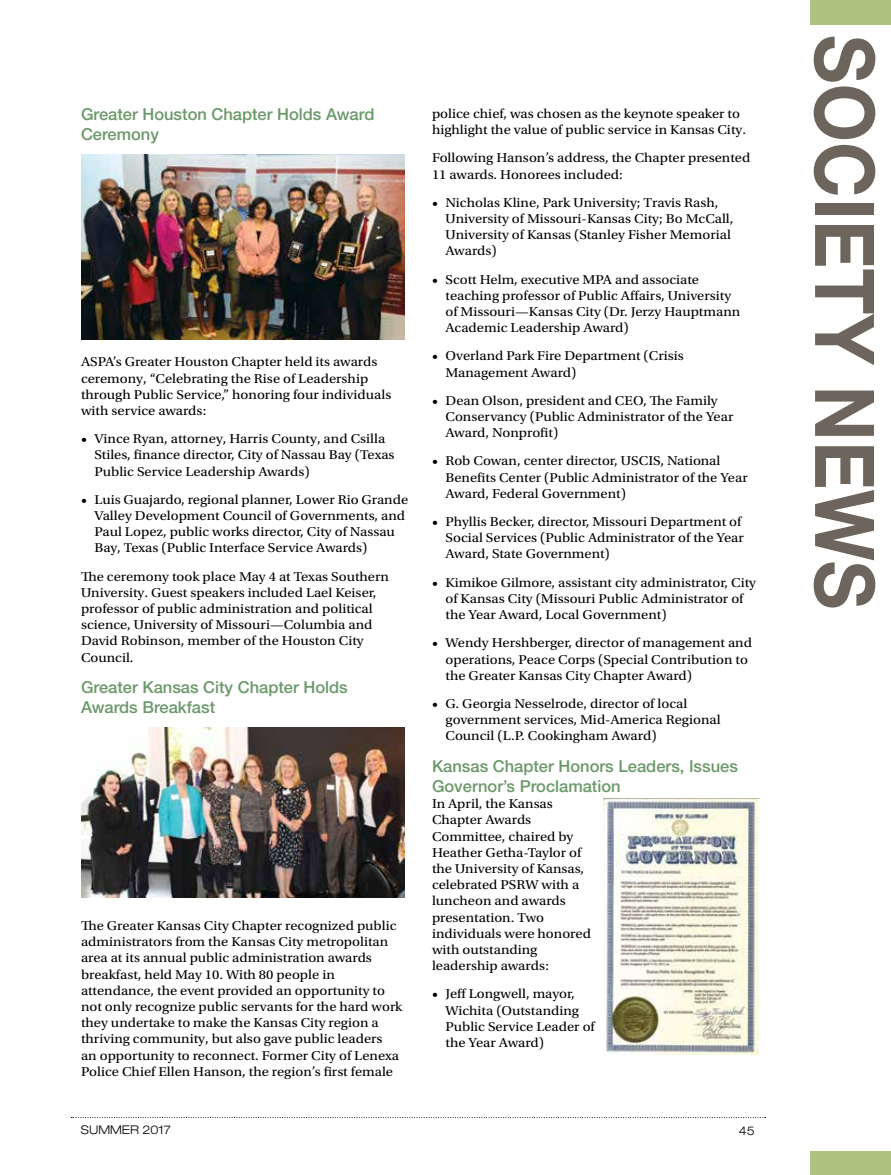
<style>
.page{position:relative;width:891px;height:1175px;background:#fff}
.page>*{position:absolute;margin:0;border:0;box-sizing:border-box;transform-origin:0 0}
.t1{font:700 82.5px "Helvetica Neue LT Std";color:#6d655c;scale:.91 1}
.t2{font:500 16.5px/19.8px "Helvetica Neue LT Std";color:#6b996a}
.t3{font:13.5px/16.2px "Utopia Std";color:#000;scale:1.08 1}
.t4{font:300 expanded 12px "Helvetica Neue LT Std";color:#000}
</style>
<div class="page">
<div style="left:810px;top:0;width:81px;height:24px;background:#abc37f"></div>
<div style="left:810px;top:1150px;width:81px;height:24px;background:#abc37f"></div>
<svg style="left:71px;top:1117px;width:695px;height:1px"></svg>
<img style="left:604px;top:799px;width:155px;height:255px">
<img style="left:81px;top:154px;width:324px;height:186px">
<img style="left:81px;top:728px;width:324px;height:169px">
<p class="t2" style="left:81px;top:104px;width:295px">Greater Houston Chapter Holds Award<br>Ceremony</p>
<p class="t3" style="left:81px;top:354px;width:289px">ASPA’s Greater Houston Chapter held its awards ceremony, “Celebrating the Rise of Leadership through Public Service,” honoring four individuals with service awards:</p>
<p class="t3" style="left:95px;top:431px;width:279px;text-indent:-14px">• Vince Ryan, attorney, Harris County, and Csilla<br>Stiles, finance director, City of Nassau Bay (Texas<br>Public Service Leadership Awards)</p>
<p class="t3" style="left:95px;top:491px;width:292px;text-indent:-14px">• Luis Guajardo, regional planner, Lower Rio Grande Valley Development Council of Governments, and Paul Lopez, public works director, City of Nassau Bay, Texas (Public Interface Service Awards)</p>
<p class="t3" style="left:81px;top:568px;width:287px">The ceremony took place May 4 at Texas Southern University. Guest speakers included Lael Keiser, professor of public administration and political science, University of Missouri—Columbia and David Robinson, member of the Houston City Council.</p>
<p class="t2" style="left:81px;top:677px;width:268px">Greater Kansas City Chapter Holds<br>Awards Breakfast</p>
<p class="t3" style="left:81px;top:917px;width:299px">The Greater Kansas City Chapter recognized public administrators from the Kansas City metropolitan area at its annual public administration awards breakfast, held May 10. With 80 people in attendance, the event provided an opportunity to not only recognize public servants for the hard work they undertake to make the Kansas City region a thriving community, but also gave public leaders<br>an opportunity to reconnect. Former City of Lenexa Police Chief Ellen Hanson, the region’s first female</p>
<p class="t3" style="left:432px;top:106px;width:292px">police chief, was chosen as the keynote speaker to highlight the value of public service in Kansas City.</p>
<p class="t3" style="left:432px;top:150px;width:296px">Following Hanson’s address, the Chapter presented<br>11 awards. Honorees included:</p>
<p class="t3" style="left:446px;top:194px;width:268px;text-indent:-14px">• Nicholas Kline, Park University; Travis Rash, University of Missouri-Kansas City; Bo McCall, University of Kansas (Stanley Fisher Memorial Awards)</p>
<p class="t3" style="left:446px;top:271px;width:274px;text-indent:-14px">• Scott Helm, executive MPA and associate teaching professor of Public Affairs, University of Missouri—Kansas City (Dr. Jerzy Hauptmann Academic Leadership Award)</p>
<p class="t3" style="left:446px;top:348px;width:222px;text-indent:-14px">• Overland Park Fire Department (Crisis<br>Management Award)</p>
<p class="t3" style="left:446px;top:392px;width:268px;text-indent:-14px">• Dean Olson, president and CEO, The Family<br>Conservancy (Public Administrator of the Year<br>Award, Nonprofit)</p>
<p class="t3" style="left:446px;top:453px;width:281px;text-indent:-14px">• Rob Cowan, center director, USCIS, National<br>Benefits Center (Public Administrator of the Year<br>Award, Federal Government)</p>
<p class="t3" style="left:446px;top:514px;width:278px;text-indent:-14px">• Phyllis Becker, director, Missouri Department of<br>Social Services (Public Administrator of the Year<br>Award, State Government)</p>
<p class="t3" style="left:446px;top:574px;width:289px;text-indent:-14px">• Kimikoe Gilmore, assistant city administrator, City of Kansas City (Missouri Public Administrator of the Year Award, Local Government)</p>
<p class="t3" style="left:446px;top:635px;width:285px;text-indent:-14px">• Wendy Hershberger, director of management and operations, Peace Corps (Special Contribution to the Greater Kansas City Chapter Award)</p>
<p class="t3" style="left:446px;top:695px;width:256px;text-indent:-14px">• G. Georgia Nesselrode, director of local government services, Mid-America Regional<br>Council (L.P. Cookingham Award)</p>
<p class="t2" style="left:432px;top:756px;width:307px">Kansas Chapter Honors Leaders, Issues<br>Governor’s Proclamation</p>
<p class="t3" style="left:432px;top:796px;width:149px">In April, the Kansas<br>Chapter Awards<br>Committee, chaired by<br>Heather Getha-Taylor of the University of Kansas, celebrated PSRW with a luncheon and awards presentation. Two individuals were honored with outstanding leadership awards:</p>
<p class="t3" style="left:446px;top:986px;width:140px;text-indent:-14px">• Jeff Longwell, mayor,<br>Wichita (Outstanding<br>Public Service Leader of the Year Award)</p>
<p class="t4" style="left:81px;top:1122px;width:91px">SUMMER 2017</p>
<p class="t4" style="left:739px;top:1123px;width:18px">45</p>
<h1 class="t1" style="left:896px;top:35px;width:633px;rotate:90deg">SOCIETY NEWS</h1>
</div>
